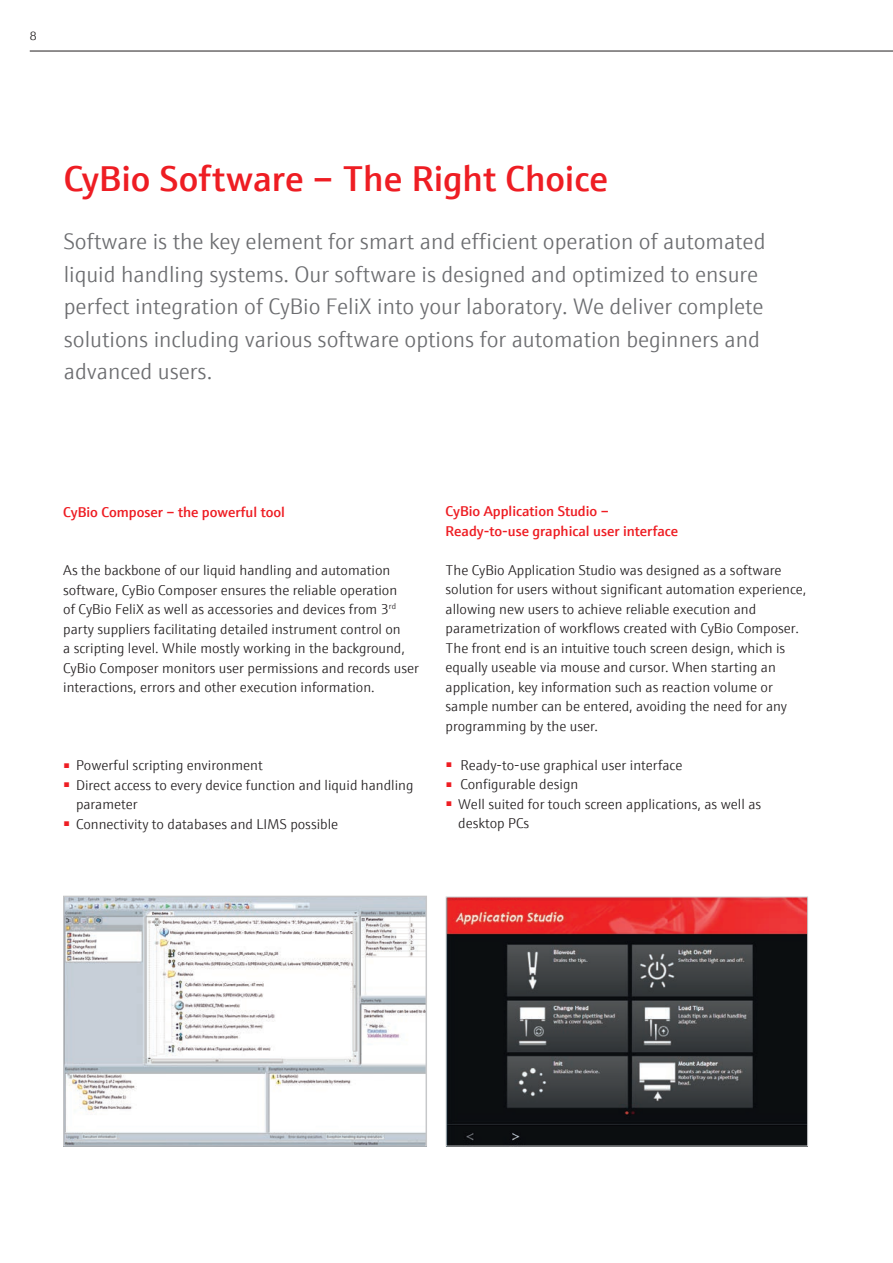
<style>
.page{position:relative;width:893px;height:1263px;background:#fff}
.page>*{position:absolute;margin:0;border:0;box-sizing:border-box;transform-origin:0 0}
.t1{font:600 36px "E+H Sans";color:#ee1d23}
.t2{font:300 22.5px/32.4px "E+H Sans";color:#6c6d70}
.t3{font:300 14.25px/19.5px "E+H Sans";color:#231f20}
.t4{font:600 14.25px/19.5px "E+H Sans";color:#ee1d23}
.t5{font:300 12px "E+H Sans";color:#231f20}
</style>
<div class="page">
<img style="left:66px;top:899px;width:358px;height:245px">
<div style="left:63px;top:896px;width:364px;height:251px;border:2px solid #c7c8ca"></div>
<img style="left:448px;top:899px;width:358px;height:245px">
<div style="left:446px;top:897px;width:362px;height:249px;border:1px solid #c7c8ca"></div>
<hr style="left:30px;top:51px;width:863px;height:1px;background:#231f20">
<p class="t5" style="left:30px;top:27px;width:8px">8</p>
<h1 class="t1" style="left:64px;top:151px;width:546px">CyBio Software – The Right Choice</h1>
<p class="t2" style="left:64px;top:224px;width:703px">Software is the key element for smart and efficient operation of automated liquid handling systems. Our software is designed and optimized to ensure perfect integration of CyBio FeliX into your laboratory. We deliver complete solutions including various software options for automation beginners and advanced users.</p>
<p class="t4" style="left:63px;top:501px;width:223px">CyBio Composer ‒ the powerful tool</p>
<p class="t3" style="left:63px;top:559px;width:357px">As the backbone of our liquid handling and automation software, CyBio Composer ensures the reliable operation<br>of CyBio FeliX as well as accessories and devices from 3<sup>rd </sup>party suppliers facilitating detailed instrument control on<br>a scripting level. While mostly working in the background, CyBio Composer monitors user permissions and records user interactions, errors and other execution information.</p>
<p class="t3" style="left:63px;top:754px;width:201px"><sup>■</sup> Powerful scripting environment</p>
<p class="t3" style="left:76px;top:774px;width:339px;text-indent:-13px"><sup>■</sup> Direct access to every device function and liquid handling parameter</p>
<p class="t3" style="left:63px;top:813px;width:277px"><sup>■</sup> Connectivity to databases and LIMS possible</p>
<p class="t4" style="left:446px;top:501px;width:234px">CyBio Application Studio ‒<br>Ready-to-use graphical user interface</p>
<p class="t3" style="left:446px;top:559px;width:362px">The CyBio Application Studio was designed as a software solution for users without significant automation experience, allowing new users to achieve reliable execution and parametrization of workflows created with CyBio Composer.<br>The front end is an intuitive touch screen design, which is equally useable via mouse and cursor. When starting an application, key information such as reaction volume or sample number can be entered, avoiding the need for any programming by the user.</p>
<p class="t3" style="left:445px;top:754px;width:238px"><sup>■</sup> Ready-to-use graphical user interface</p>
<p class="t3" style="left:445px;top:774px;width:134px"><sup>■</sup> Configurable design</p>
<p class="t3" style="left:458px;top:793px;width:304px;text-indent:-13px"><sup>■</sup> Well suited for touch screen applications, as well as desktop PCs</p>
</div>
